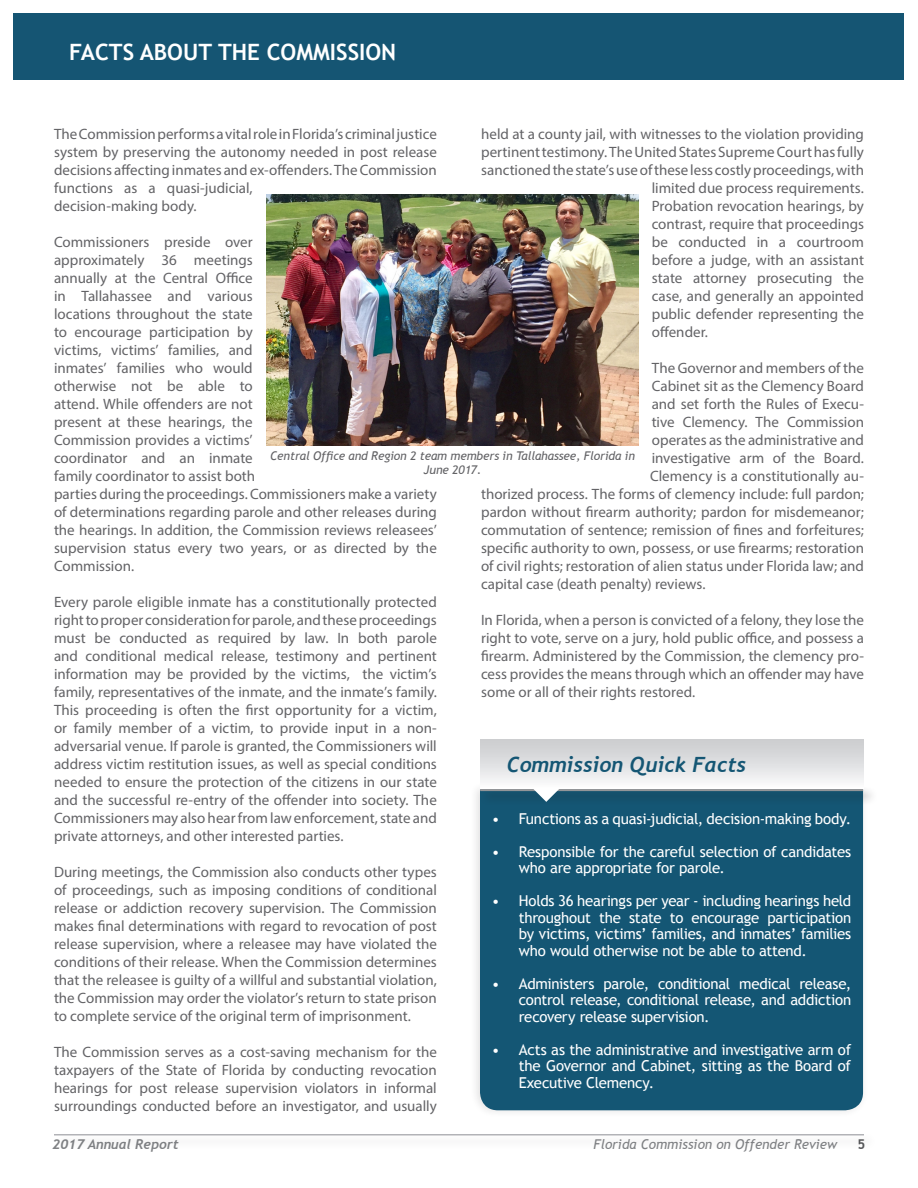
<style>
.page{position:relative;width:918px;height:1188px;background:#fff}
.page>*{position:absolute;margin:0;border:0;box-sizing:border-box;transform-origin:0 0}
.t1{font:700 22.5px "Trebuchet MS";color:#fff}
.t2{font:italic 700 21px "Trebuchet";color:#145674}
.t3{font:15px/18px "Myriad Pro";color:#636366;text-align:justify}
.t4{font:15px/16.5px "Trebuchet MS";letter-spacing:-.015em;color:#fff;text-align:justify}
.t5{font:italic 13.5px "Trebuchet MS";color:#808285}
.t6{font:italic 700 13.5px "Trebuchet";color:#808285}
.t7{font:700 13.5px "Trebuchet MS";color:#57585a}
.t8{font:italic 12px "Trebuchet MS";letter-spacing:-.01em;color:#636366}
</style>
<div class="page">
<div style="left:14px;top:14px;width:890px;height:66px;background:#155573"></div>
<div style="left:54px;top:1132px;width:824px;height:18px;background:#fbfbfb"></div>
<hr style="left:54px;top:1134px;width:810px;height:2px;background:#b2b3b7">
<div style="left:469px;top:782px;width:400px;height:336px;background:#231f20;opacity:.13"></div>
<div style="left:480px;top:806px;width:383px;height:304px;background:#145674"></div>
<div style="left:479px;top:787px;width:399px;height:19px;background:#231f20;opacity:.38"></div>
<hr style="left:480px;top:788px;width:383px;height:3px;background:#939598">
<svg style="left:532px;top:788px;width:29px;height:14px"></svg>
<div style="left:480px;top:739px;width:383px;height:49px;background:linear-gradient(to bottom,#c8cacc,#fafafb)"></div>
<img style="left:266px;top:194px;width:372px;height:251px">
<p class="t1" style="left:69px;top:38px;width:329px">FACTS ABOUT THE COMMISSION</p>
<p class="t3" style="left:54px;top:125px;width:384px;text-align:left">The Commission performs a vital role in Florida’s criminal justice system by preserving the autonomy needed in post release decisions affecting inmates and ex-offenders. The Commission functions as a quasi-judicial,<br>decision-making body.</p>
<p class="t3" style="left:54px;top:233px;width:384px;text-align:left">Commissioners preside over<br>approximately 36 meetings<br>annually at the Central Office<br>in Tallahassee and various<br>locations throughout the state<br>to encourage participation by<br>victims, victims’ families, and<br>inmates’ families who would<br>otherwise not be able to<br>attend. While offenders are not<br>present at these hearings, the<br>Commission provides a victims’<br>coordinator and an inmate<br>family coordinator to assist both<br>parties during the proceedings. Commissioners make a variety of determinations regarding parole and other releases during the hearings. In addition, the Commission reviews releasees’ supervision status every two years, or as directed by the Commission.</p>
<p class="t3" style="left:54px;top:593px;width:384px">Every parole eligible inmate has a constitutionally protected right to proper consideration for parole, and these proceedings must be conducted as required by law. In both parole and conditional medical release, testimony and pertinent information may be provided by the victims, the victim’s family, representatives of the inmate, and the inmate’s family.<br>This proceeding is often the first opportunity for a victim, or family member of a victim, to provide input in a non&shy;adversarial venue. If parole is granted, the Commissioners will address victim restitution issues, as well as special conditions needed to ensure the protection of the citizens in our state and the successful re-entry of the offender into society. The Commissioners may also hear from law enforcement, state and private attorneys, and other interested parties.</p>
<p class="t3" style="left:54px;top:863px;width:384px">During meetings, the Commission also conducts other types of proceedings, such as imposing conditions of conditional release or addiction recovery supervision. The Commission makes final determinations with regard to revocation of post release supervision, where a releasee may have violated the conditions of their release. When the Commission determines that the releasee is guilty of a willful and substantial violation, the Commission may order the violator’s return to state prison to complete service of the original term of imprisonment.</p>
<p class="t3" style="left:54px;top:1043px;width:384px">The Commission serves as a cost-saving mechanism for the taxpayers of the State of Florida by conducting revocation hearings for post release supervision violators in informal surroundings conducted before an investigator, and usually</p>
<p class="t3" style="left:481px;top:125px;width:384px">held at a county jail, with witnesses to the violation providing</p>
<p class="t3" style="left:481px;top:143px;width:384px">pertinent testimony. The United States Supreme Court has fully</p>
<p class="t3" style="left:481px;top:161px;width:384px">sanctioned the state’s use of these less costly proceedings, with</p>
<p class="t3" style="left:652px;top:179px;width:214px">limited due process requirements.</p>
<p class="t3" style="left:652px;top:197px;width:214px">Probation revocation hearings, by</p>
<p class="t3" style="left:652px;top:215px;width:214px">contrast, require that proceedings</p>
<p class="t3" style="left:652px;top:233px;width:214px">be conducted in a courtroom</p>
<p class="t3" style="left:652px;top:251px;width:214px">before a judge, with an assistant</p>
<p class="t3" style="left:652px;top:269px;width:214px">state attorney prosecuting the</p>
<p class="t3" style="left:652px;top:287px;width:214px">case, and generally an appointed</p>
<p class="t3" style="left:652px;top:305px;width:214px">public defender representing the</p>
<p class="t3" style="left:652px;top:323px;width:58px">offender.</p>
<p class="t3" style="left:652px;top:359px;width:214px">The Governor and members of the</p>
<p class="t3" style="left:652px;top:377px;width:214px">Cabinet sit as the Clemency Board</p>
<p class="t3" style="left:652px;top:395px;width:214px">and set forth the Rules of Execu-</p>
<p class="t3" style="left:652px;top:413px;width:214px">tive Clemency. The Commission</p>
<p class="t3" style="left:652px;top:431px;width:214px">operates as the administrative and</p>
<p class="t3" style="left:652px;top:449px;width:214px">investigative arm of the Board.</p>
<p class="t3" style="left:650px;top:467px;width:215px">Clemency is a constitutionally au-</p>
<p class="t3" style="left:481px;top:485px;width:384px">thorized process. The forms of clemency include: full pardon;</p>
<p class="t3" style="left:481px;top:503px;width:384px">pardon without firearm authority; pardon for misdemeanor;</p>
<p class="t3" style="left:481px;top:521px;width:384px">commutation of sentence; remission of fines and forfeitures;</p>
<p class="t3" style="left:481px;top:539px;width:384px">specific authority to own, possess, or use firearms; restoration</p>
<p class="t3" style="left:481px;top:557px;width:384px">of civil rights; restoration of alien status under Florida law; and</p>
<p class="t3" style="left:481px;top:575px;width:226px">capital case (death penalty) reviews.</p>
<p class="t3" style="left:481px;top:611px;width:384px">In Florida, when a person is convicted of a felony, they lose the right to vote, serve on a jury, hold public office, and possess a firearm. Administered by the Commission, the clemency pro&shy;cess provides the means through which an offender may have some or all of their rights restored.</p>
<p class="t8" style="left:270px;top:448px;width:366px">Central Office and Region 2 team members in Tallahassee, Florida in</p>
<p class="t8" style="left:424px;top:463px;width:59px">June 2017.</p>
<p class="t2" style="left:507px;top:752px;width:241px">Commission Quick Facts</p>
<p class="t4" style="left:492px;top:810px;width:361px">• Functions as a quasi-judicial, decision-making body.</p>
<p class="t4" style="left:519px;top:843px;width:334px;text-indent:-27px">• Responsible for the careful selection of candidates who are appropriate for parole.</p>
<p class="t4" style="left:519px;top:893px;width:334px;text-indent:-27px">• Holds 36 hearings per year - including hearings held throughout the state to encourage participation by victims, victims’ families, and inmates’ families who would otherwise not be able to attend.</p>
<p class="t4" style="left:519px;top:975px;width:334px;text-indent:-27px">• Administers parole, conditional medical release, control release, conditional release, and addiction recovery release supervision.</p>
<p class="t4" style="left:519px;top:1041px;width:334px;text-indent:-27px">• Acts as the administrative and investigative arm of the Governor and Cabinet, sitting as the Board of Executive Clemency.</p>
<p class="t6" style="left:53px;top:1136px;width:128px">2017 Annual Report</p>
<p class="t5" style="left:594px;top:1136px;width:245px">Florida Commission on Offender Review</p>
<p class="t7" style="left:858px;top:1136px;width:9px">5</p>
</div>
